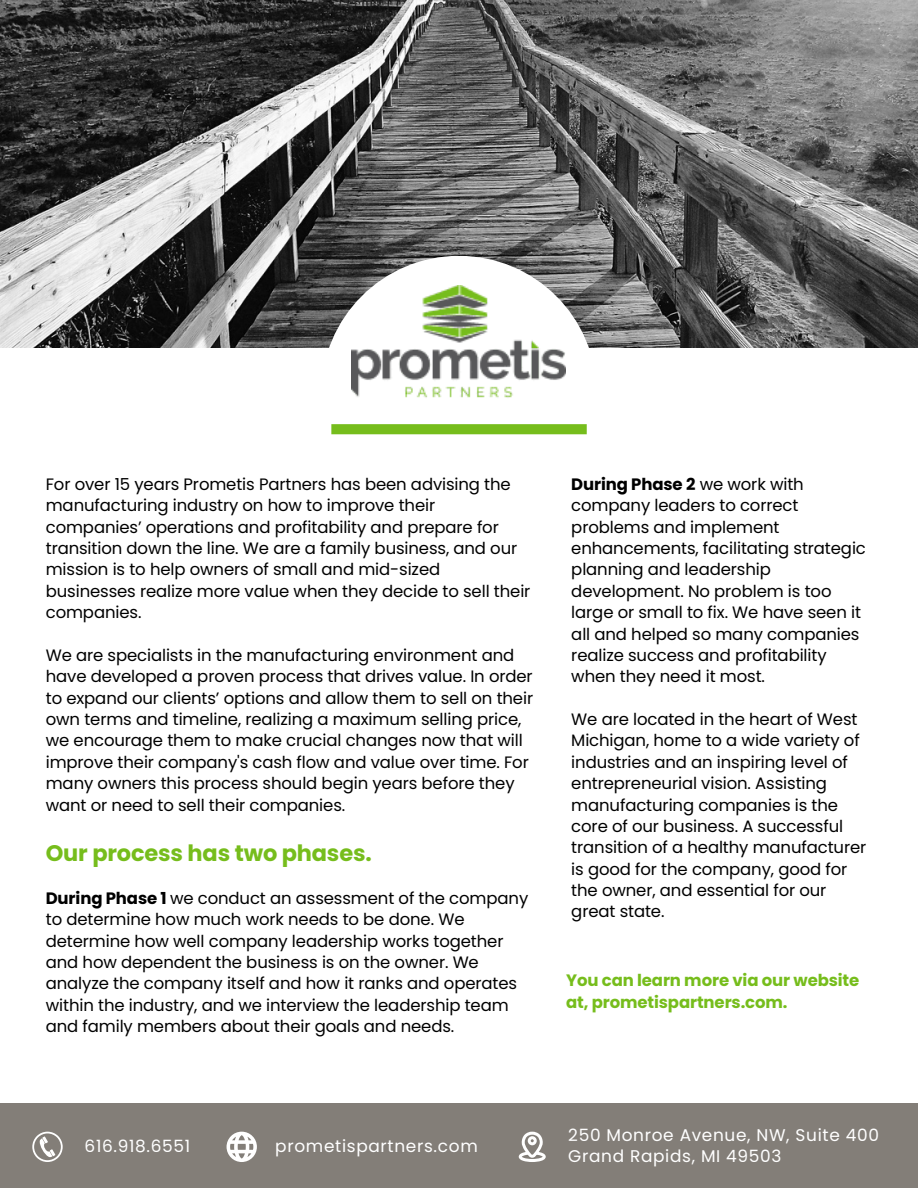
<style>
.page{position:relative;width:918px;height:1188px;background:#fff}
.page>*{position:absolute;margin:0;border:0;box-sizing:border-box;transform-origin:0 0}
.t1{font:700 22.5px "Poppins";letter-spacing:-.005em;color:#76bd1c}
.t2{font:16.95px "Poppins";letter-spacing:.04em;color:#fff}
.t3{font:16.5px/21.3px "Poppins";letter-spacing:-.005em;color:#000}
.t4{font:700 16.5px/21.3px "Poppins";letter-spacing:-.005em;color:#76bd1c}
.s1{font-weight:700}
</style>
<div class="page">
<img style="left:0;top:0;width:918px;height:347px">
<div style="left:0;top:1103px;width:918px;height:85px;background:#837e78"></div>
<svg style="left:32px;top:1132px;width:31px;height:30px"></svg>
<svg style="left:519px;top:1132px;width:27px;height:30px"></svg>
<svg style="left:227px;top:1132px;width:30px;height:30px"></svg>
<div style="left:321px;top:256px;width:276px;height:275px;background:#fff;border-radius:50%"></div>
<img style="left:352px;top:285px;width:214px;height:113px">
<div style="left:331px;top:424px;width:256px;height:10px;background:#76bd1c"></div>
<p class="t3" style="left:46px;top:474px;width:486px">For over 15 years Prometis Partners has been advising the manufacturing industry on how to improve their companies’ operations and profitability and prepare for transition down the line. We are a family business, and our mission is to help owners of small and mid-sized businesses realize more value when they decide to sell their companies.</p>
<p class="t3" style="left:46px;top:645px;width:489px">We are specialists in the manufacturing environment and have developed a proven process that drives value. In order to expand our clients’ options and allow them to sell on their own terms and timeline, realizing a maximum selling price, we encourage them to make crucial changes now that will improve their company's cash flow and value over time. For many owners this process should begin years before they want or need to sell their companies.</p>
<p class="t1" style="left:46px;top:838px;width:328px">Our process has two phases.</p>
<p class="t3" style="left:46px;top:888px;width:484px"><span class="s1">During Phase 1</span> we conduct an assessment of the company to determine how much work needs to be done. We determine how well company leadership works together and how dependent the business is on the owner. We analyze the company itself and how it ranks and operates within the industry, and we interview the leadership team and family members about their goals and needs.</p>
<p class="t3" style="left:571px;top:474px;width:296px"><span class="s1">During Phase 2</span> we work with company leaders to correct problems and implement enhancements, facilitating strategic planning and leadership development. No problem is too large or small to fix. We have seen it all and helped so many companies realize success and profitability when they need it most.</p>
<p class="t3" style="left:571px;top:709px;width:297px">We are located in the heart of West<br>Michigan, home to a wide variety of industries and an inspiring level of entrepreneurial vision. Assisting manufacturing companies is the core of our business. A successful transition of a healthy manufacturer is good for the company, good for the owner, and essential for our great state.</p>
<p class="t4" style="left:566px;top:970px;width:295px">You can learn more via our website at, prometispartners.com.</p>
<p class="t2" style="left:85px;top:1134px;width:107px">616.918.6551</p>
<p class="t2" style="left:275px;top:1134px;width:204px">prometispartners.com</p>
<p class="t2" style="left:568px;top:1123px;width:312px">250 Monroe Avenue, NW, Suite 400</p>
<p class="t2" style="left:568px;top:1145px;width:215px">Grand Rapids, MI 49503</p>
</div>
